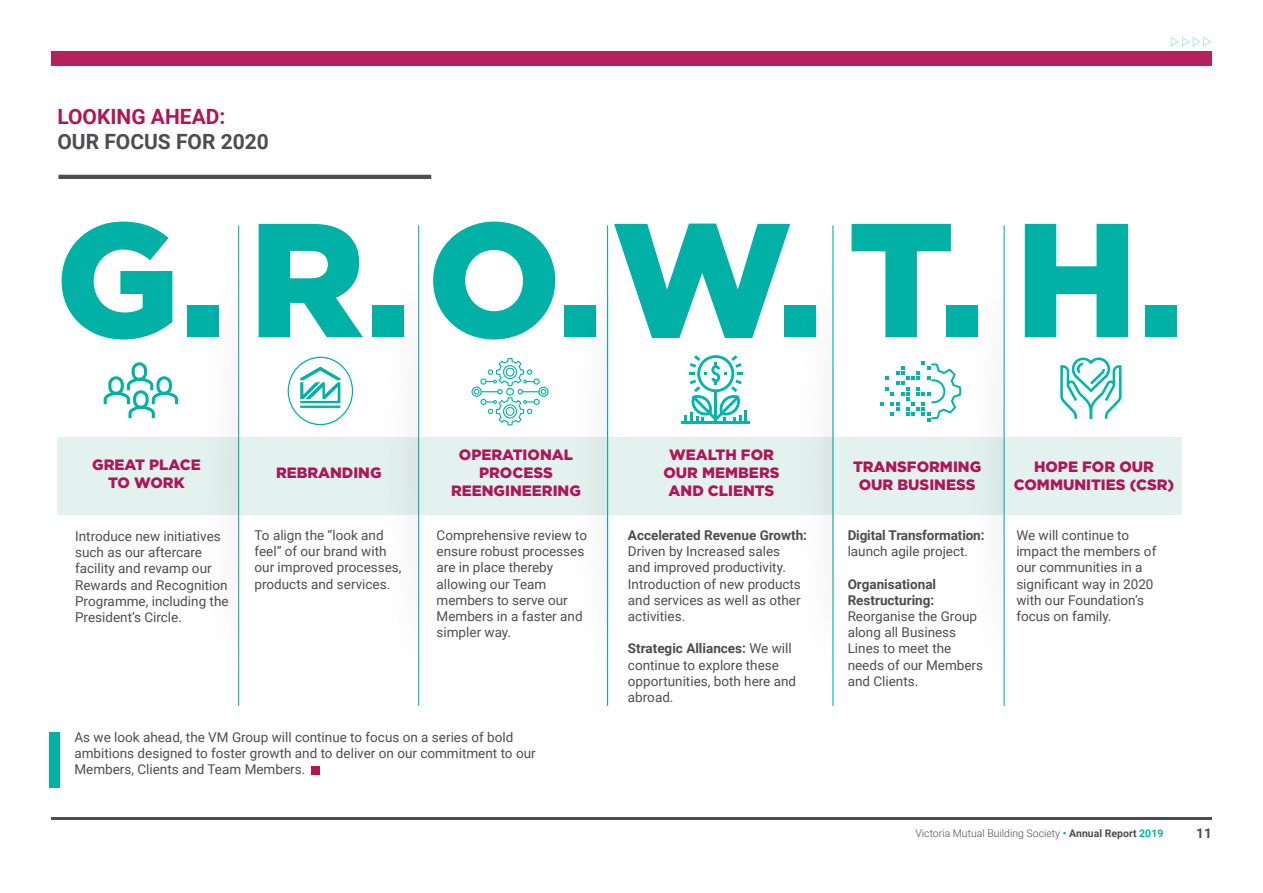
<style>
.page{position:relative;width:1263px;height:893px;background:#fff}
.page>*{position:absolute;margin:0;border:0;box-sizing:border-box;transform-origin:0 0}
.t1{font:900 162px "Gotham";color:#02b1a6}
.t2{font:700 21px "Roboto";color:#4d4d4f}
.t3{font:700 21px "Roboto";color:#b01657}
.t4{font:900 15px/18px "Gotham";color:#b01657;text-align:center}
.t5{font:13.5px/16.2px "Roboto";color:#4d4d4f}
.t6{font:700 13.5px/16.2px "Roboto";color:#4d4d4f}
.t7{font:300 10.5px "Roboto";color:#4d4d4f}
.s1{font-weight:700}
.s2{font-weight:700;color:#02b1a6}
</style>
<div class="page">
<div style="left:57px;top:437px;width:1124px;height:77px;background:#e3f1ef"></div>
<hr style="left:238px;top:225px;width:1px;height:481px;background:#02b1a6">
<hr style="left:418px;top:225px;width:1px;height:481px;background:#02b1a6">
<hr style="left:607px;top:225px;width:1px;height:481px;background:#02b1a6">
<hr style="left:832px;top:225px;width:1px;height:481px;background:#02b1a6">
<hr style="left:1003px;top:225px;width:2px;height:481px;background:#02b1a6">
<svg style="left:104px;top:362px;width:74px;height:56px"></svg>
<svg style="left:288px;top:357px;width:65px;height:68px"></svg>
<svg style="left:471px;top:358px;width:78px;height:67px"></svg>
<hr style="left:681px;top:421px;width:69px;height:3px;background:#01b5aa">
<svg style="left:684px;top:355px;width:63px;height:66px"></svg>
<svg style="left:1060px;top:358px;width:61px;height:61px"></svg>
<svg style="left:880px;top:361px;width:70px;height:60px"></svg>
<hr style="left:58px;top:175px;width:373px;height:4px;background:#4d4d4f">
<div style="left:49px;top:732px;width:11px;height:56px;background:#02b1a6"></div>
<div style="left:311px;top:766px;width:9px;height:8px;background:#b01657"></div>
<img style="left:779px;top:226px;width:54px;height:480px">
<img style="left:950px;top:226px;width:54px;height:480px">
<div style="left:51px;top:51px;width:1161px;height:14px;background:#b6205b"></div>
<hr style="left:51px;top:818px;width:1161px;height:2px;background:#4d4d4f">
<svg style="left:1171px;top:37px;width:40px;height:9px"></svg>
<h2 class="t3" style="left:57px;top:102px;width:170px">LOOKING AHEAD:</h2>
<h2 class="t2" style="left:57px;top:127px;width:213px">OUR FOCUS FOR 2020</h2>
<h1 class="t1" style="left:55px;top:168px;width:1130px">G.R.O.W. T. H.</h1>
<p class="t4" style="left:92px;top:456px;width:110px">GREAT PLACE<br>TO WORK</p>
<p class="t4" style="left:276px;top:463px;width:107px">REBRANDING</p>
<p class="t4" style="left:451px;top:445px;width:131px">OPERATIONAL<br>PROCESS<br>REENGINEERING</p>
<p class="t4" style="left:663px;top:445px;width:118px">WEALTH FOR<br>OUR MEMBERS<br>AND CLIENTS</p>
<p class="t4" style="left:853px;top:457px;width:130px">TRANSFORMING<br>OUR BUSINESS</p>
<p class="t4" style="left:1014px;top:457px;width:162px">HOPE FOR OUR<br>COMMUNITIES (CSR)</p>
<p class="t5" style="left:75px;top:527px;width:155px">Introduce new initiatives such as our aftercare facility and revamp our<br>Rewards and Recognition<br>Programme, including the<br>President’s Circle.</p>
<p class="t5" style="left:255px;top:527px;width:148px">To align the “look and feel” of our brand with our improved processes, products and services.</p>
<p class="t5" style="left:437px;top:526px;width:152px">Comprehensive review to ensure robust processes are in place thereby allowing our Team members to serve our<br>Members in a faster and simpler way.</p>
<p class="t5" style="left:1016px;top:526px;width:141px">We will continue to impact the members of our communities in a significant way in 2020 with our Foundation’s focus on family.</p>
<p class="t6" style="left:848px;top:526px;width:138px">Digital Transformation:</p>
<p class="t5" style="left:848px;top:543px;width:122px">launch agile project.</p>
<p class="t6" style="left:848px;top:575px;width:90px">Organisational<br>Restructuring:</p>
<p class="t5" style="left:848px;top:607px;width:137px">Reorganise the Group along all Business<br>Lines to meet the needs of our Members and Clients.</p>
<p class="t6" style="left:628px;top:526px;width:181px">Accelerated Revenue Growth:</p>
<p class="t5" style="left:628px;top:543px;width:174px">Driven by Increased sales and improved productivity.<br>Introduction of new products and services as well as other activities.</p>
<p class="t5" style="left:628px;top:640px;width:170px"><span class="s1">Strategic Alliances:</span> We will continue to explore these opportunities, both here and abroad.</p>
<p class="t5" style="left:74px;top:728px;width:463px">As we look ahead, the VM Group will continue to focus on a series of bold ambitions designed to foster growth and to deliver on our commitment to our<br>Members, Clients and Team Members.</p>
<p class="t7" style="left:915px;top:826px;width:249px">Victoria Mutual Building Society <span class="s2">•</span> <span class="s1">Annual Report</span> <span class="s2">2019</span></p>
<p class="t6" style="left:1196px;top:824px;width:17px">11</p>
</div>
